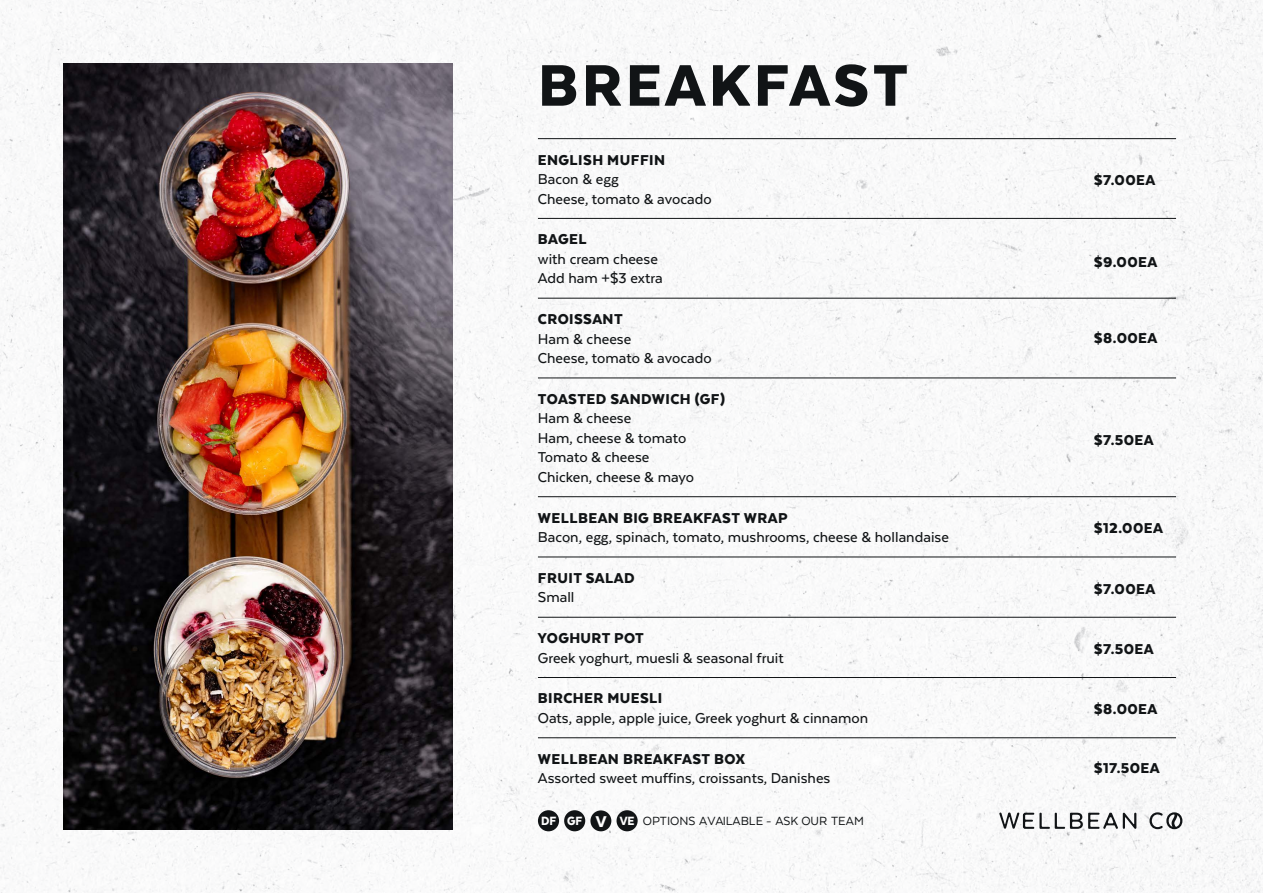
<style>
.page{position:relative;width:1263px;height:893px;background:#fff}
.page>*{position:absolute;margin:0;border:0;box-sizing:border-box;transform-origin:0 0}
.Heading_Two{font:900 67.5px "Texta";letter-spacing:.05em;color:#111416}
.Menu_Headings{font:500 16.5px/19.5px "Texta";color:#111416}
.Prices{font:900 16.5px "Texta";letter-spacing:.025em;color:#111416}
.Menu_Headings-2{font:900 16.5px/19.5px "Texta";letter-spacing:.025em;color:#111416}
.t1{font:13.65px "Texta";color:#111416}
.s1{font-weight:900}
.s2{font-weight:500}
.s3{font-weight:900;font-size:13.8px;color:#fff}
.s4{font-weight:900;font-size:18px;color:#fff}
</style>
<div class="page">
<hr style="left:538px;top:138px;width:638px;height:1px;background:#111416">
<hr style="left:538px;top:218px;width:638px;height:1px;background:#111416">
<hr style="left:538px;top:298px;width:638px;height:1px;background:#111416">
<hr style="left:538px;top:378px;width:638px;height:1px;background:#111416">
<hr style="left:538px;top:496px;width:638px;height:1px;background:#111416">
<hr style="left:538px;top:557px;width:638px;height:1px;background:#111416">
<hr style="left:538px;top:617px;width:638px;height:1px;background:#111416">
<hr style="left:538px;top:677px;width:638px;height:1px;background:#111416">
<hr style="left:538px;top:737px;width:638px;height:1px;background:#111416">
<svg style="left:1149px;top:812px;width:33px;height:17px"></svg>
<svg style="left:999px;top:812px;width:137px;height:17px"></svg>
<img style="left:64px;top:64px;width:389px;height:765px">
<div style="left:590px;top:810px;width:21px;height:21px;background:#111416;border-radius:50%"></div>
<div style="left:564px;top:810px;width:21px;height:21px;background:#111416;border-radius:50%"></div>
<div style="left:538px;top:810px;width:21px;height:21px;background:#111416;border-radius:50%"></div>
<div style="left:616px;top:810px;width:22px;height:21px;background:#111416;border-radius:50%"></div>
<p class="Heading_Two" style="left:538px;top:50px;width:372px">BREAKFAST</p>
<p class="Menu_Headings" style="left:538px;top:150px;width:175px"><span class="s1">ENGLISH MUFFIN<br></span>Bacon &amp; egg<br>Cheese, tomato &amp; avocado</p>
<p class="Menu_Headings" style="left:538px;top:229px;width:126px"><span class="s1">BAGEL<br></span>with cream cheese<br>Add ham +$3 extra</p>
<p class="Menu_Headings" style="left:538px;top:309px;width:175px"><span class="s1">CROISSANT<br></span>Ham &amp; cheese<br>Cheese, tomato &amp; avocado</p>
<p class="Menu_Headings" style="left:538px;top:389px;width:189px"><span class="s1">TOASTED SANDWICH (GF)<br></span>Ham &amp; cheese<br>Ham, cheese &amp; tomato<br>Tomato &amp; cheese<br>Chicken, cheese &amp; mayo</p>
<p class="Menu_Headings" style="left:538px;top:508px;width:412px"><span class="s1">WELLBEAN BIG BREAKFAST WRAP<br></span>Bacon, egg, spinach, tomato, mushrooms, cheese &amp; hollandaise</p>
<p class="Menu_Headings-2" style="left:538px;top:568px;width:98px">FRUIT SALAD<br><span class="s2">Small</span></p>
<p class="Menu_Headings" style="left:538px;top:628px;width:247px"><span class="s1">YOGHURT POT<br></span>Greek yoghurt, muesli &amp; seasonal fruit</p>
<p class="Menu_Headings" style="left:538px;top:688px;width:332px"><span class="s1">BIRCHER MUESLI<br></span>Oats, apple, apple juice, Greek yoghurt &amp; cinnamon</p>
<p class="Menu_Headings" style="left:538px;top:749px;width:294px"><span class="s1">WELLBEAN BREAKFAST BOX<br></span>Assorted sweet muffins, croissants, Danishes</p>
<p class="t1" style="left:541px;top:813px;width:324px"><span class="s3">DF GF</span> <span class="s4">V</span> <span class="s3">VE</span> OPTIONS AVAILABLE - ASK OUR TEAM</p>
<p class="Prices" style="left:1094px;top:172px;width:63px">$7.00EA</p>
<p class="Prices" style="left:1094px;top:253px;width:65px">$9.00EA</p>
<p class="Prices" style="left:1094px;top:330px;width:65px">$8.00EA</p>
<p class="Prices" style="left:1094px;top:431px;width:61px">$7.50EA</p>
<p class="Prices" style="left:1094px;top:519px;width:71px">$12.00EA</p>
<p class="Prices" style="left:1094px;top:580px;width:63px">$7.00EA</p>
<p class="Prices" style="left:1094px;top:641px;width:61px">$7.50EA</p>
<p class="Prices" style="left:1094px;top:700px;width:65px">$8.00EA</p>
<p class="Prices" style="left:1094px;top:759px;width:67px">$17.50EA</p>
</div>
